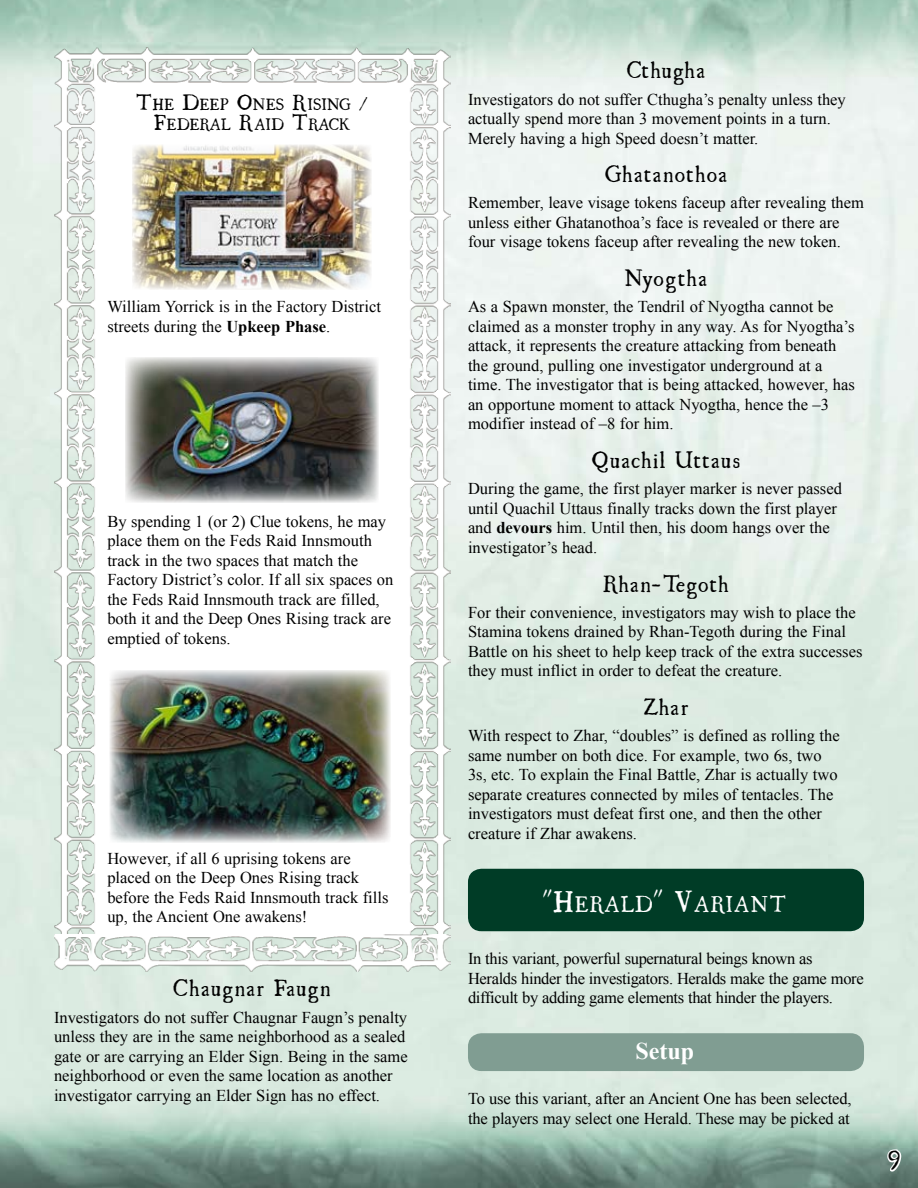
<style>
.page{position:relative;width:918px;height:1188px;background:#fff}
.page>*{position:absolute;margin:0;border:0;box-sizing:border-box;transform-origin:0 0}
.t1{font:700 24px "Times New Roman";color:#fff}
.t2{font:24px "Ugly Qua";color:#000}
.t3{font:21px "Ugly Qua";letter-spacing:.05em;color:#000}
.t4{font:20.25px "Ugly Qua";letter-spacing:.04em;color:#fff}
.t5{font:16.5px/19.5px "Times New Roman";color:#000}
.t6{font:16.5px/19.5px "Times New Roman";letter-spacing:-.02em;color:#000}
.t7{font:14.7px/19.5px "Ugly Qua";letter-spacing:.01em;color:#000;text-align:center}
.s1{font-size:19.5px}
.s2{font-weight:700}
.s3{font-size:27px}
</style>
<div class="page">
<img style="left:0;top:0;width:918px;height:1188px">
<svg style="left:885px;top:1144px;width:18px;height:32px"></svg>
<div style="left:468px;top:869px;width:396px;height:62px;background:#003c26;border-radius:14px"></div>
<div style="left:468px;top:1033px;width:396px;height:38px;background:#809d92;border-radius:14px"></div>
<img style="left:54px;top:48px;width:396px;height:886px">
<img style="left:54px;top:934px;width:396px;height:38px">
<img style="left:132px;top:145px;width:240px;height:144px">
<img style="left:125px;top:357px;width:254px;height:146px">
<img style="left:110px;top:670px;width:280px;height:173px">
<p class="t7" style="left:136px;top:95px;width:233px"><span class="s1">T</span>HE <span class="s1">D</span>EEP <span class="s1">O</span>NES <span class="s1">R</span>ISING <span class="s1">/<br>F</span>EDERAL <span class="s1">R</span>AID <span class="s1">T</span>RACK</p>
<p class="t5" style="left:107px;top:297px;width:275px">William Yorrick is in the Factory District streets during the <span class="s2">Upkeep Phase</span>.</p>
<p class="t5" style="left:107px;top:511px;width:288px">By spending 1 (or 2) Clue tokens, he may place them on the Feds Raid Innsmouth track in the two spaces that match the Factory District’s color. If all six spaces on the Feds Raid Innsmouth track are filled, both it and the Deep Ones Rising track are emptied of tokens.</p>
<p class="t5" style="left:107px;top:848px;width:283px">However, if all 6 uprising tokens are placed on the Deep Ones Rising track before the Feds Raid Innsmouth track fills up, the Ancient One awakens!</p>
<p class="t3" style="left:173px;top:972px;width:159px">Chaugnar Faugn</p>
<p class="t5" style="left:54px;top:1007px;width:355px">Investigators do not suffer Chaugnar Faugn’s penalty unless they are in the same neighborhood as a sealed gate or are carrying an Elder Sign. Being in the same neighborhood or even the same location as another investigator carrying an Elder Sign has no effect.</p>
<p class="t3" style="left:627px;top:54px;width:80px">Cthugha</p>
<p class="t5" style="left:468px;top:89px;width:379px">Investigators do not suffer Cthugha’s penalty unless they actually spend more than 3 movement points in a turn.<br>Merely having a high Speed doesn’t matter.</p>
<p class="t3" style="left:605px;top:158px;width:124px">Ghatanothoa</p>
<p class="t5" style="left:468px;top:193px;width:398px">Remember, leave visage tokens faceup after revealing them unless either Ghatanothoa’s face is revealed or there are four visage tokens faceup after revealing the new token.</p>
<p class="t3" style="left:625px;top:262px;width:84px">Nyogtha</p>
<p class="t5" style="left:468px;top:297px;width:388px">As a Spawn monster, the Tendril of Nyogtha cannot be claimed as a monster trophy in any way. As for Nyogtha’s attack, it represents the creature attacking from beneath the ground, pulling one investigator underground at a time. The investigator that is being attacked, however, has an opportune moment to attack Nyogtha, hence the –3 modifier instead of –8 for him.</p>
<p class="t3" style="left:592px;top:444px;width:150px">Quachil Uttaus</p>
<p class="t5" style="left:468px;top:479px;width:375px">During the game, the first player marker is never passed until Quachil Uttaus finally tracks down the first player and <span class="s2">devours</span> him. Until then, his doom hangs over the investigator’s head.</p>
<p class="t3" style="left:603px;top:567px;width:128px">Rhan-Tegoth</p>
<p class="t5" style="left:468px;top:602px;width:396px">For their convenience, investigators may wish to place the Stamina tokens drained by Rhan-Tegoth during the Final Battle on his sheet to help keep track of the extra successes they must inflict in order to defeat the creature.</p>
<p class="t3" style="left:643px;top:691px;width:47px">Zhar</p>
<p class="t5" style="left:468px;top:726px;width:373px">With respect to Zhar, “doubles” is defined as rolling the same number on both dice. For example, two 6s, two 3s, etc. To explain the Final Battle, Zhar is actually two separate creatures connected by miles of tentacles. The investigators must defeat first one, and then the other creature if Zhar awakens.</p>
<p class="t4" style="left:544px;top:889px;width:244px"><span class="s3">"H</span>ERALD<span class="s3">" V</span>ARIANT</p>
<p class="t6" style="left:468px;top:949px;width:397px">In this variant, powerful supernatural beings known as<br>Heralds hinder the investigators. Heralds make the game more difficult by adding game elements that hinder the players.</p>
<h1 class="t1" style="left:636px;top:1037px;width:60px">Setup</h1>
<p class="t5" style="left:468px;top:1089px;width:385px">To use this variant, after an Ancient One has been selected, the players may select one Herald. These may be picked at</p>
<h1 class="t2" style="left:888px;top:1135px;width:14px">9</h1>
</div>
